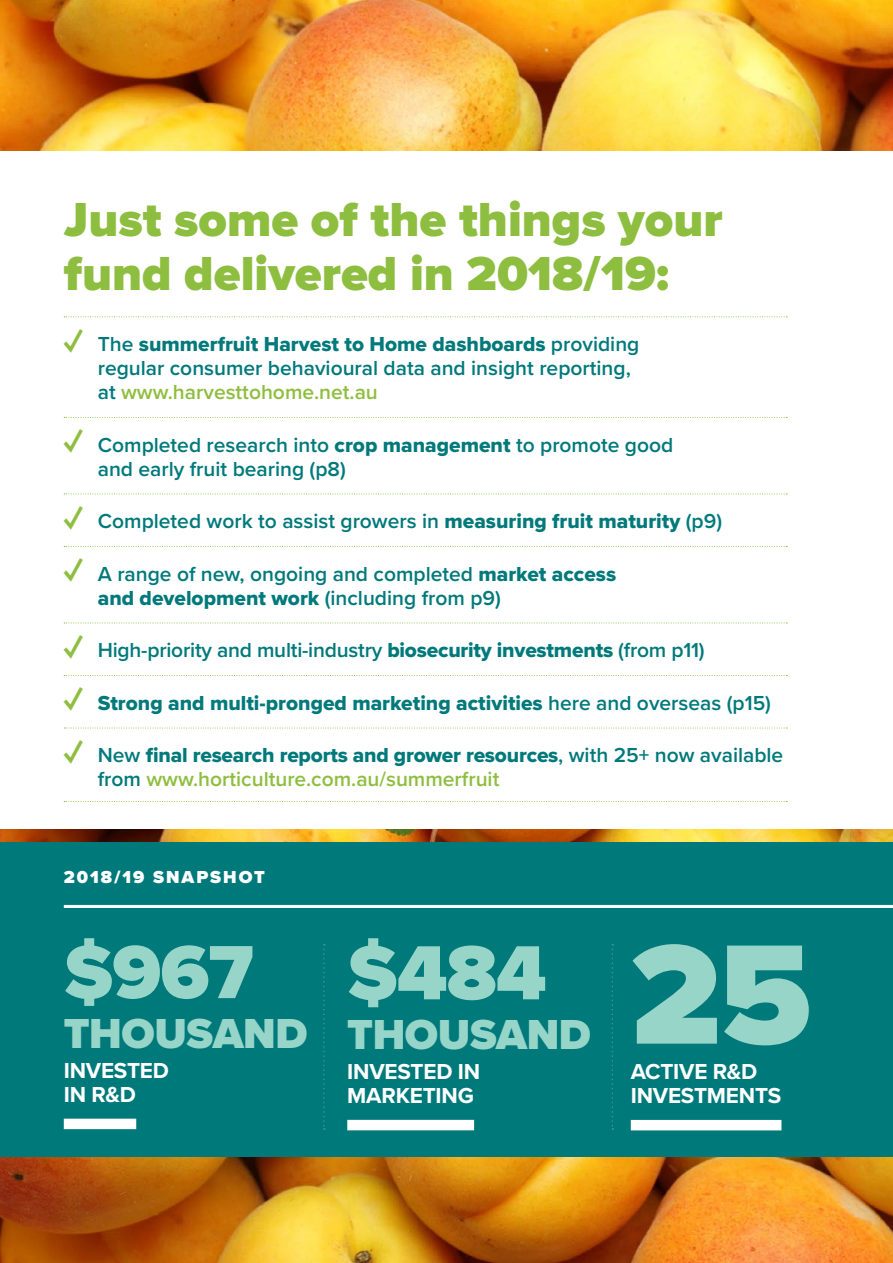
<style>
.page{position:relative;width:893px;height:1263px;background:#fff}
.page>*{position:absolute;margin:0;border:0;box-sizing:border-box;transform-origin:0 0}
.t1{font:900 147px "Proxima Nova";color:#97d5c9}
.t2{font:900 79.5px "Proxima Nova";color:#97d5c9}
.t3{font:900 78px "Proxima Nova";color:#97d5c9}
.t4{font:900 49.5px/54px "Proxima Nova";color:#8ebe3f}
.t5{font:900 43.5px "Proxima Nova";letter-spacing:-.01em;color:#97d5c9}
.t6{font:700 22.5px/24px "Proxima Nova";letter-spacing:-.01em;color:#fff}
.t7{font:600 21px/24px "Proxima Nova";color:#00797b}
.t8{font:21px "Proxima Nova Extrabld";color:#00797b}
.t9{font:600 21px "Proxima Nova";color:#8ebe3f}
.t10{font:900 18px "Proxima Nova";letter-spacing:.11em;color:#fff}
.s1{font-size:36px;color:#8ebe3f}
.s2{font-family:"Proxima Nova";font-weight:600}
.s3{color:#8ebe3f}
.s4{font-family:"Proxima Nova Extrabld";font-weight:400;font-size:36px;color:#8ebe3f}
.s5{font-family:"Proxima Nova Extrabld";font-weight:400}
.s6{color:#00797b}
</style>
<div class="page">
<img style="left:0;top:0;width:893px;height:1263px">
<div style="left:0;top:152px;width:893px;height:677px;background:#fff"></div>
<div style="left:0;top:842px;width:893px;height:315px;background:#00797b"></div>
<div style="left:64px;top:1119px;width:72px;height:10px;background:#fff"></div>
<div style="left:347px;top:1120px;width:127px;height:10px;background:#fff"></div>
<div style="left:631px;top:1120px;width:150px;height:10px;background:#fff"></div>
<hr style="left:64px;top:905px;width:829px;height:3px;background:#fff">
<svg style="left:323px;top:944px;width:2px;height:186px"></svg>
<svg style="left:612px;top:944px;width:1px;height:186px"></svg>
<svg style="left:64px;top:316px;width:723px;height:1px"></svg>
<svg style="left:64px;top:417px;width:723px;height:1px"></svg>
<svg style="left:64px;top:493px;width:723px;height:1px"></svg>
<svg style="left:64px;top:546px;width:723px;height:1px"></svg>
<svg style="left:64px;top:623px;width:723px;height:1px"></svg>
<svg style="left:64px;top:675px;width:723px;height:1px"></svg>
<svg style="left:64px;top:728px;width:723px;height:1px"></svg>
<svg style="left:64px;top:801px;width:723px;height:1px"></svg>
<h3 class="t4" style="left:64px;top:192px;width:660px">Just some of the things your fund delivered in 2018/19:</h3>
<p class="t8" style="left:64px;top:329px;width:577px"><span class="s1">✓</span> <span class="s2">The</span> summerfruit Harvest to Home dashboards <span class="s2">providing</span></p>
<p class="t7" style="left:98px;top:356px;width:534px">regular consumer behavioural data and insight reporting, at <span class="s3">www.harvesttohome.net.au</span></p>
<p class="t7" style="left:98px;top:432px;width:577px;text-indent:-34px"><span class="s4">✓</span> Completed research into <span class="s5">crop management</span> to promote good and early fruit bearing (p8)</p>
<p class="t7" style="left:64px;top:509px;width:660px"><span class="s4">✓</span> Completed work to assist growers in <span class="s5">measuring fruit maturity</span> (p9)</p>
<p class="t7" style="left:64px;top:561px;width:554px"><span class="s4">✓</span> A range of new, ongoing and completed <span class="s5">market access</span></p>
<p class="t8" style="left:98px;top:582px;width:405px">and development work <span class="s2">(including from p9)</span></p>
<p class="t7" style="left:64px;top:638px;width:642px"><span class="s4">✓</span> High-priority and multi-industry <span class="s5">biosecurity investments</span> (from p11)</p>
<p class="t8" style="left:64px;top:687px;width:709px"><span class="s1">✓</span> Strong and multi-pronged marketing activities <span class="s2">here and overseas (p15)</span></p>
<p class="t8" style="left:64px;top:740px;width:721px"><span class="s1">✓</span> <span class="s2">New</span> final research reports and grower resources<span class="s2">, with 25+ now available</span></p>
<p class="t9" style="left:98px;top:764px;width:403px"><span class="s6">from</span> www.horticulture.com.au/summerfruit</p>
<p class="t10" style="left:64px;top:864px;width:203px">2018/19 SNAPSHOT</p>
<h3 class="t3" style="left:64px;top:914px;width:191px">$967</h3>
<h3 class="t5" style="left:64px;top:1001px;width:245px">THOUSAND</h3>
<p class="t6" style="left:64px;top:1058px;width:107px">INVESTED<br>IN R&amp;D</p>
<h2 class="t2" style="left:347px;top:913px;width:201px">$484</h2>
<h3 class="t5" style="left:347px;top:1002px;width:245px">THOUSAND</h3>
<p class="t6" style="left:347px;top:1059px;width:134px">INVESTED IN<br>MARKETING</p>
<h1 class="t1" style="left:631px;top:885px;width:182px">25</h1>
<p class="t6" style="left:631px;top:1059px;width:152px">ACTIVE R&amp;D<br>INVESTMENTS</p>
</div>
